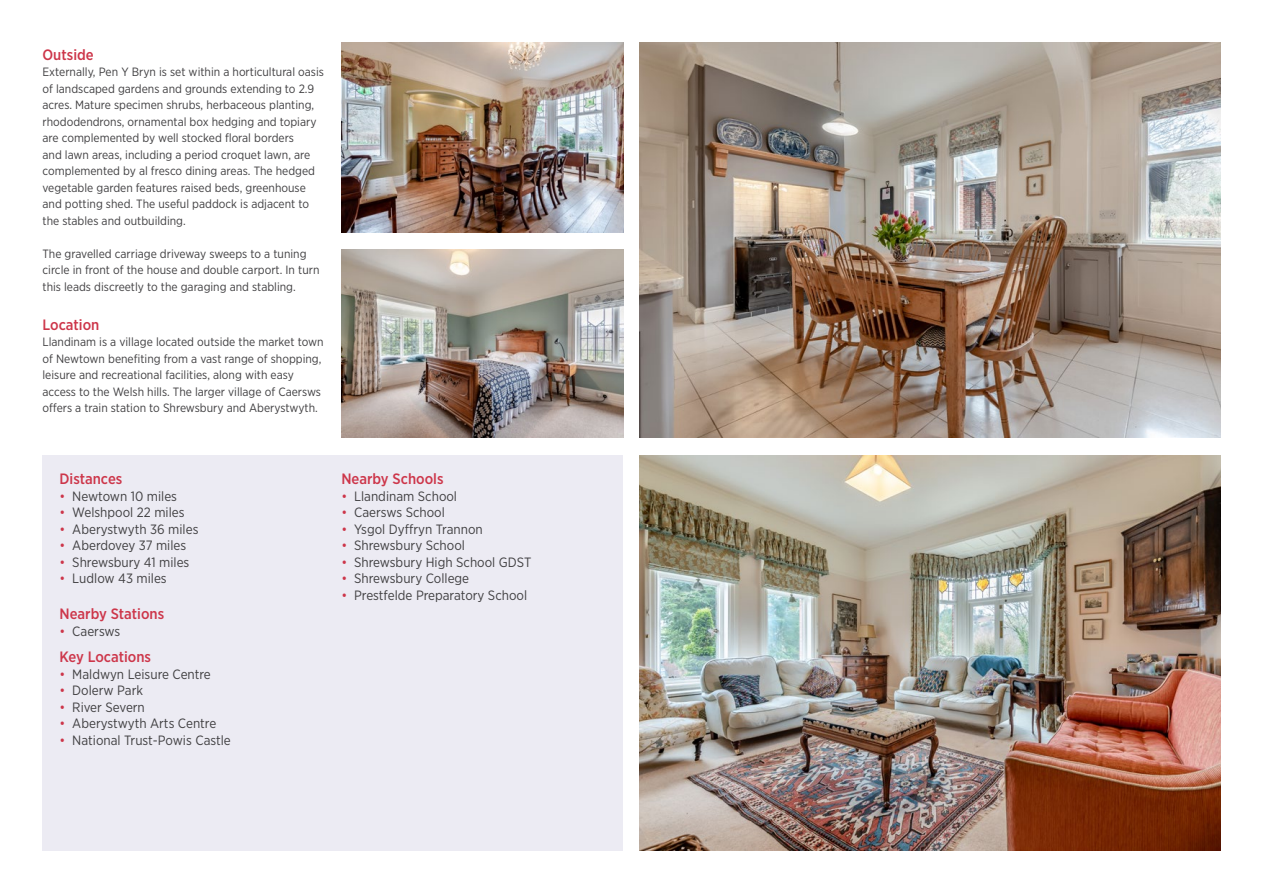
<style>
.page{position:relative;width:1263px;height:893px;background:#fff}
.page>*{position:absolute;margin:0;border:0;box-sizing:border-box;transform-origin:0 0}
.t1{font:500 15px "Gotham Narrow";color:#cd364a}
.t2{font:13.5px "Gotham Narrow";color:#414042}
.t3{font:12px/16.5px "Gotham Narrow";color:#414042}
.s1{color:#cd364a}
</style>
<div class="page">
<img style="left:640px;top:455px;width:580px;height:395px">
<img style="left:640px;top:43px;width:580px;height:395px">
<img style="left:341px;top:43px;width:283px;height:189px">
<img style="left:341px;top:249px;width:283px;height:189px">
<div style="left:43px;top:455px;width:580px;height:395px;background:#ecebf3"></div>
<p class="t1" style="left:43px;top:45px;width:53px">Outside</p>
<p class="t3" style="left:43px;top:64px;width:283px">Externally, Pen Y Bryn is set within a horticultural oasis of landscaped gardens and grounds extending to 2.9 acres. Mature specimen shrubs, herbaceous planting, rhododendrons, ornamental box hedging and topiary are complemented by well stocked floral borders<br>and lawn areas, including a period croquet lawn, are complemented by al fresco dining areas. The hedged vegetable garden features raised beds, greenhouse and potting shed. The useful paddock is adjacent to the stables and outbuilding.</p>
<p class="t3" style="left:43px;top:245px;width:278px">The gravelled carriage driveway sweeps to a tuning circle in front of the house and double carport. In turn this leads discreetly to the garaging and stabling.</p>
<p class="t1" style="left:43px;top:315px;width:58px">Location</p>
<p class="t3" style="left:43px;top:333px;width:283px">Llandinam is a village located outside the market town of Newtown benefiting from a vast range of shopping, leisure and recreational facilities, along with easy access to the Welsh hills. The larger village of Caersws offers a train station to Shrewsbury and Aberystwyth.</p>
<p class="t1" style="left:60px;top:469px;width:64px">Distances</p>
<p class="t2" style="left:60px;top:487px;width:119px"><span class="s1">•</span> Newtown 10 miles</p>
<p class="t2" style="left:60px;top:504px;width:127px"><span class="s1">•</span> Welshpool 22 miles</p>
<p class="t2" style="left:60px;top:520px;width:140px"><span class="s1">•</span> Aberystwyth 36 miles</p>
<p class="t2" style="left:60px;top:537px;width:128px"><span class="s1">•</span> Aberdovey 37 miles</p>
<p class="t2" style="left:60px;top:553px;width:131px"><span class="s1">•</span> Shrewsbury 41 miles</p>
<p class="t2" style="left:60px;top:570px;width:109px"><span class="s1">•</span> Ludlow 43 miles</p>
<p class="t1" style="left:60px;top:604px;width:106px">Nearby Stations</p>
<p class="t2" style="left:60px;top:622px;width:62px"><span class="s1">•</span> Caersws</p>
<p class="t1" style="left:60px;top:647px;width:93px">Key Locations</p>
<p class="t2" style="left:60px;top:665px;width:153px"><span class="s1">•</span> Maldwyn Leisure Centre</p>
<p class="t2" style="left:60px;top:682px;width:85px"><span class="s1">•</span> Dolerw Park</p>
<p class="t2" style="left:60px;top:698px;width:87px"><span class="s1">•</span> River Severn</p>
<p class="t2" style="left:60px;top:715px;width:158px"><span class="s1">•</span> Aberystwyth Arts Centre</p>
<p class="t2" style="left:60px;top:731px;width:173px"><span class="s1">•</span> National Trust-Powis Castle</p>
<p class="t1" style="left:341px;top:469px;width:104px">Nearby Schools</p>
<p class="t2" style="left:341px;top:487px;width:117px"><span class="s1">•</span> Llandinam School</p>
<p class="t2" style="left:341px;top:504px;width:105px"><span class="s1">•</span> Caersws School</p>
<p class="t2" style="left:341px;top:520px;width:143px"><span class="s1">•</span> Ysgol Dyffryn Trannon</p>
<p class="t2" style="left:341px;top:537px;width:125px"><span class="s1">•</span> Shrewsbury School</p>
<p class="t2" style="left:341px;top:553px;width:191px"><span class="s1">•</span> Shrewsbury High School GDST</p>
<p class="t2" style="left:341px;top:570px;width:129px"><span class="s1">•</span> Shrewsbury College</p>
<p class="t2" style="left:341px;top:586px;width:187px"><span class="s1">•</span> Prestfelde Preparatory School</p>
</div>
